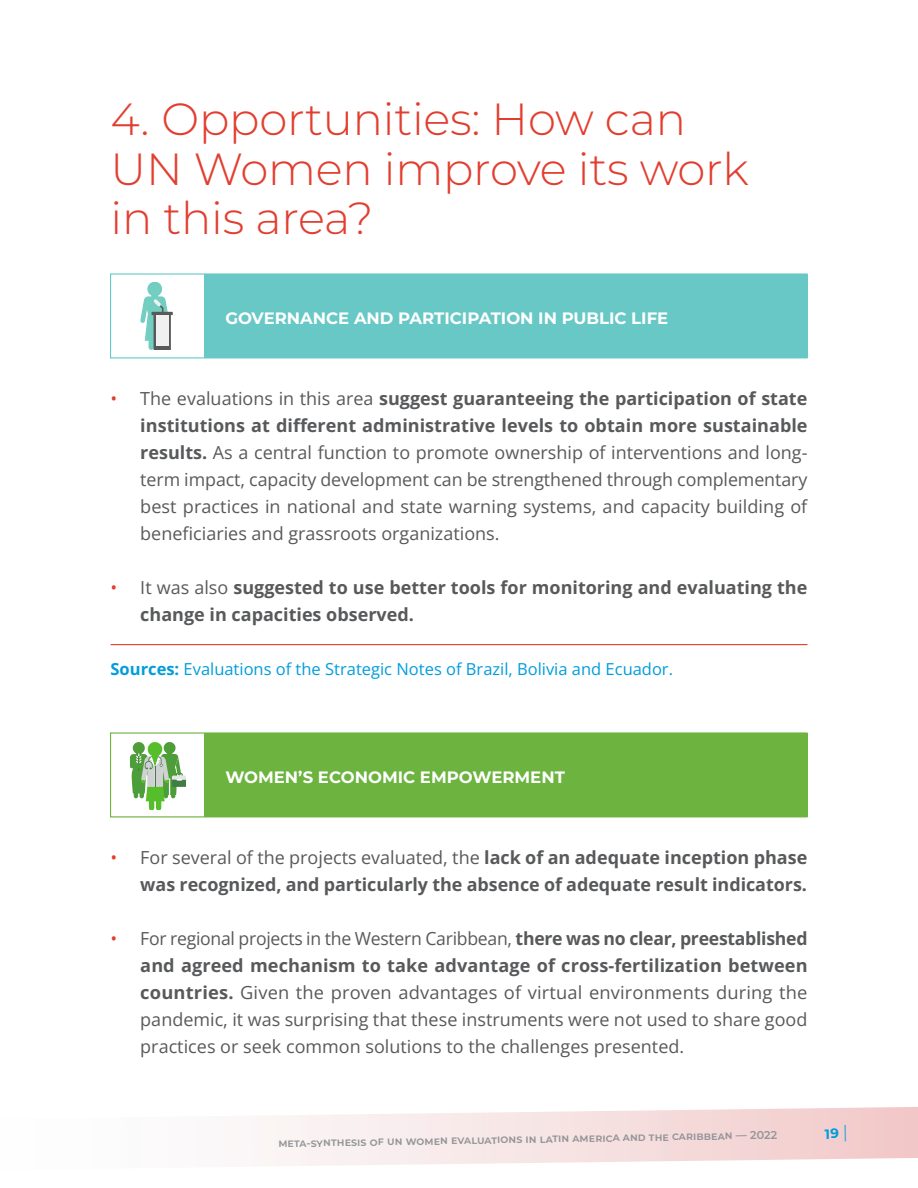
<style>
.page{position:relative;width:918px;height:1188px;background:#fff}
.page>*{position:absolute;margin:0;border:0;box-sizing:border-box;transform-origin:0 0}
.t1{font:300 45px/49.5px "Montserrat";letter-spacing:-.005em;color:#e23e30}
.t2{font:18px/27px "Open Sans";color:#58595b;text-align:justify}
.t3{font:700 18px/27px "Open Sans";color:#58595b}
.t4{font:16.5px "Open Sans";color:#009ddc}
.t5{font:700 16.5px "Montserrat";color:#fff}
.t6{font:600 11.25px "Montserrat";color:#939598}
.s1{color:#e23e30}
.s2{font-weight:700}
.s3{font-weight:400;color:#e23e30}
.s4{font-weight:400}
</style>
<div class="page">
<svg style="left:263px;top:1107px;width:655px;height:59px"></svg>
<svg style="left:140px;top:282px;width:32px;height:68px"></svg>
<svg style="left:130px;top:742px;width:56px;height:68px"></svg>
<div style="left:204px;top:274px;width:603px;height:84px;background:#68c8c6"></div>
<div style="left:110px;top:273px;width:698px;height:85px;border:1px solid #68c8c6"></div>
<hr style="left:111px;top:644px;width:696px;height:1px;background:#e23e30">
<div style="left:204px;top:733px;width:603px;height:84px;background:#6cb33f"></div>
<div style="left:110px;top:732px;width:698px;height:85px;border:1px solid #6cb33f"></div>
<svg style="left:825px;top:1125px;width:21px;height:17px"></svg>
<h1 class="t1" style="left:111px;top:93px;width:640px">4. Opportunities: How can<br>UN Women improve its work in this area?</h1>
<p class="t5" style="left:225px;top:307px;width:444px">GOVERNANCE AND PARTICIPATION IN PUBLIC LIFE</p>
<p class="t2" style="left:140px;top:385px;width:669px;text-indent:-30px"><span class="s1">•</span> The evaluations in this area <span class="s2">suggest guaranteeing the participation of state institutions at different administrative levels to obtain more sustainable results.</span> As a central function to promote ownership of interventions and long&shy;term impact, capacity development can be strengthened through complementary best practices in national and state warning systems, and capacity building of beneficiaries and grassroots organizations.</p>
<p class="t3" style="left:140px;top:574px;width:669px;text-indent:-30px"><span class="s3">•</span> <span class="s4">It was also</span> suggested to use better tools for monitoring and evaluating the change in capacities observed.</p>
<p class="t4" style="left:111px;top:658px;width:564px"><span class="s2">Sources:</span> Evaluations of the Strategic Notes of Brazil, Bolivia and Ecuador.</p>
<p class="t5" style="left:225px;top:766px;width:341px">WOMEN’S ECONOMIC EMPOWERMENT</p>
<p class="t3" style="left:111px;top:844px;width:698px;text-align:right"><span class="s3">•</span> <span class="s4">For several of the projects evaluated, the</span> lack of an adequate inception phase was recognized, and particularly the absence of adequate result indicators.</p>
<p class="t2" style="left:140px;top:925px;width:669px;text-indent:-30px"><span class="s1">•</span> For regional projects in the Western Caribbean, <span class="s2">there was no clear, preestablished and agreed mechanism to take advantage of cross-fertilization between countries.</span> Given the proven advantages of virtual environments during the pandemic, it was surprising that these instruments were not used to share good practices or seek common solutions to the challenges presented.</p>
<p class="t6" style="left:278px;top:1136px;width:501px;rotate:-1deg">meta-synthesis of un women evaluations in latin america and the caribbean — 2022</p>
</div>
